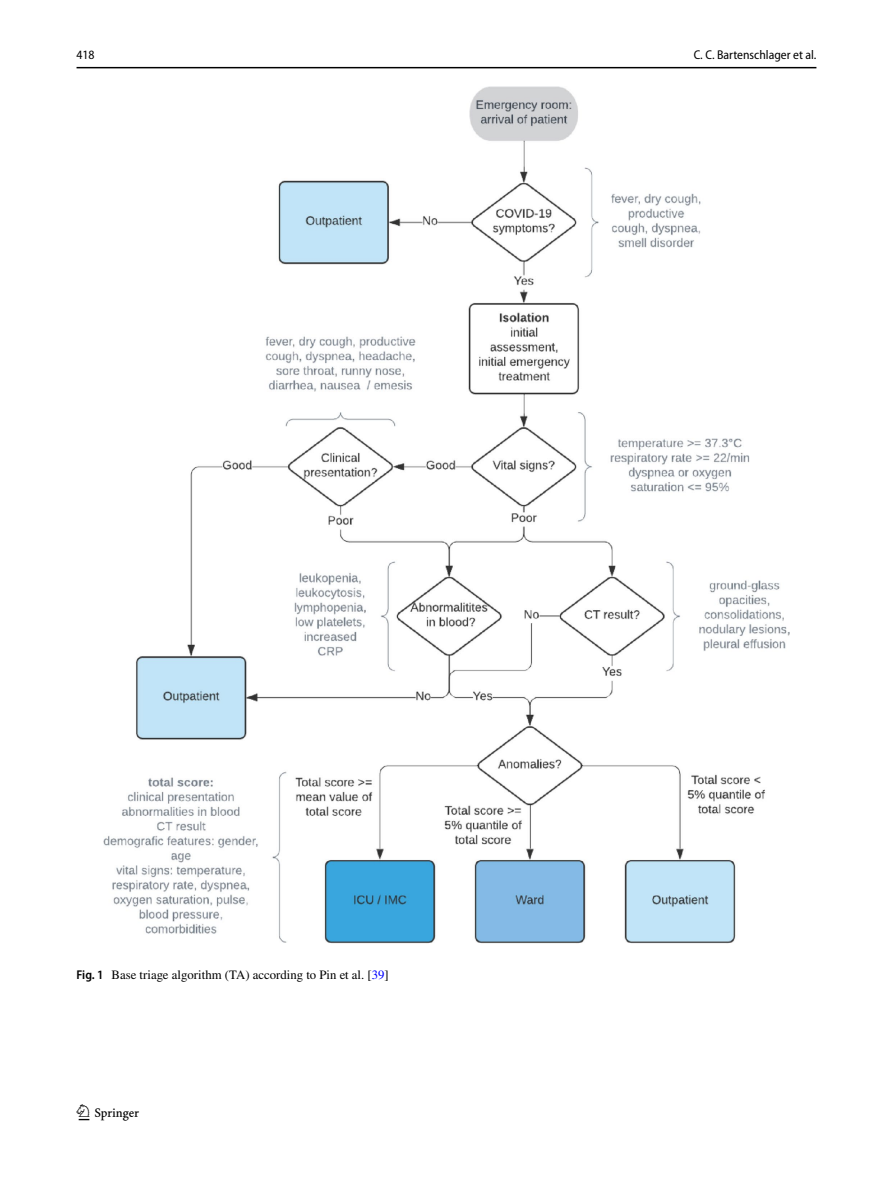
<style>
.page{position:relative;width:893px;height:1187px;background:#fff}
.page>*{position:absolute;margin:0;border:0;box-sizing:border-box;transform-origin:0 0}
.t1{font:22.5px "Springnew Regular 3";color:#000}
.t2{font:12.75px "STIX";color:#000}
.t3{font:semi-condensed 12.75px "Myriad Pro";color:#000}
.s1{font-family:"Myriad Pro";font-weight:600;font-stretch:semi-condensed}
.s2{color:#00f}
</style>
<div class="page">
<hr style="left:77px;top:67px;width:739px;height:1px;background:#000">
<img style="left:104px;top:87px;width:685px;height:856px">
<p class="t3" style="left:77px;top:48px;width:20px">418</p>
<p class="t3" style="left:694px;top:48px;width:124px">C. C. Bartenschlager et al.</p>
<p class="t2" style="left:77px;top:965px;width:314px"><span class="s1">Fig. 1</span> Base triage algorithm (TA) according to Pin et al. [<span class="s2">39</span>]</p>
<h1 class="t1" style="left:79px;top:1104px;width:62px">1 3</h1>
</div>
